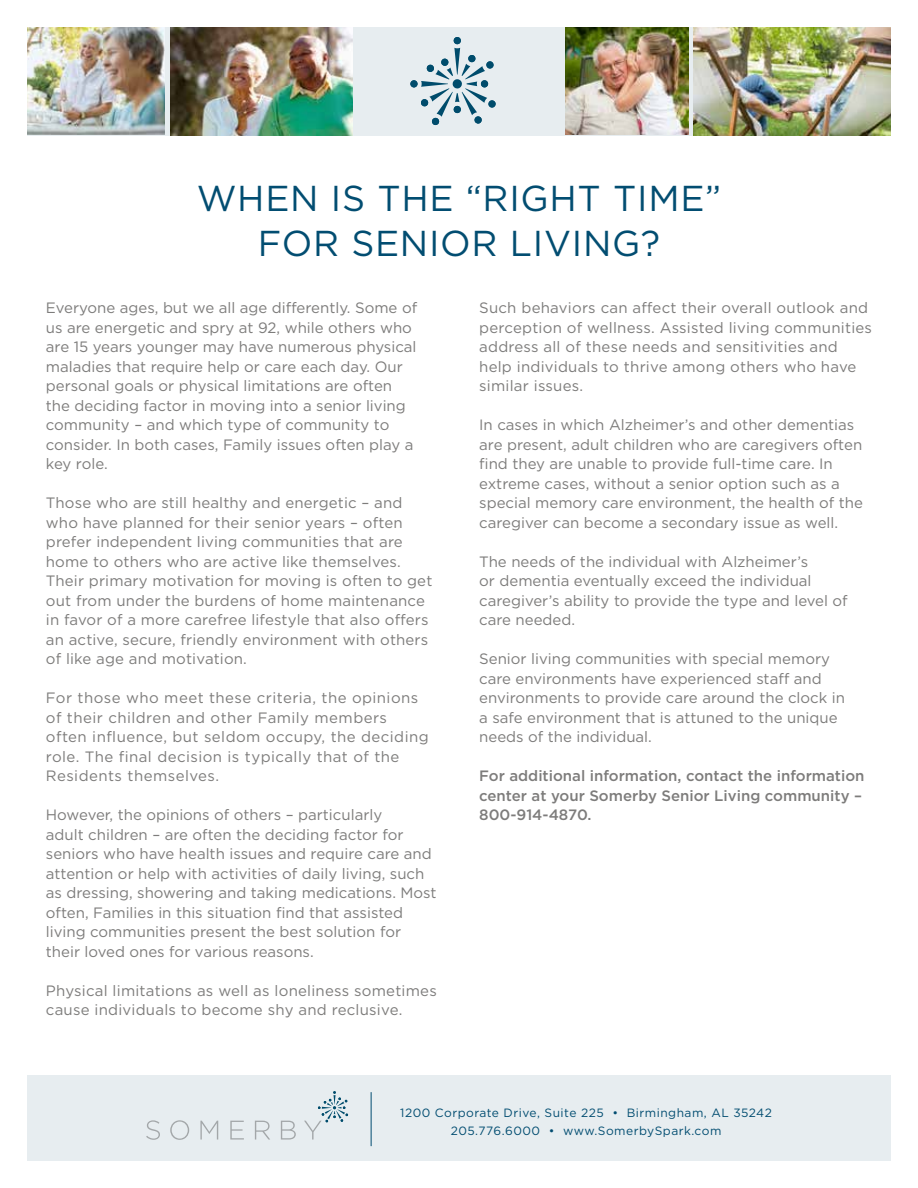
<style>
.page{position:relative;width:918px;height:1188px;background:#fff}
.page>*{position:absolute;margin:0;border:0;box-sizing:border-box;transform-origin:0 0}
.t1{font:36px/45px "Gotham";letter-spacing:.02em;color:#024d71;text-align:center}
.t2{font:15px/19.5px "Gotham";color:#7d7c7b}
.t3{font:15px/19.5px "Gotham";letter-spacing:.03em;color:#7d7c7b}
.t4{font:500 15px/19.5px "Gotham";color:#7d7c7b}
.t5{font:12px/18px "Gotham";letter-spacing:.04em;color:#024d71;text-align:center}
</style>
<div class="page">
<div style="left:27px;top:27px;width:864px;height:108px;background:#e7edf0"></div>
<img style="left:27px;top:27px;width:138px;height:108px">
<img style="left:694px;top:27px;width:197px;height:108px">
<img style="left:565px;top:27px;width:123px;height:107px">
<img style="left:171px;top:27px;width:182px;height:108px">
<div style="left:27px;top:1076px;width:864px;height:85px;background:#e7edf0"></div>
<hr style="left:371px;top:1092px;width:1px;height:54px;background:#024d71">
<svg style="left:146px;top:1120px;width:14px;height:20px"></svg>
<svg style="left:170px;top:1120px;width:19px;height:20px"></svg>
<svg style="left:200px;top:1121px;width:18px;height:19px"></svg>
<svg style="left:230px;top:1121px;width:14px;height:19px"></svg>
<svg style="left:255px;top:1121px;width:15px;height:19px"></svg>
<svg style="left:281px;top:1121px;width:15px;height:19px"></svg>
<svg style="left:304px;top:1091px;width:44px;height:49px"></svg>
<div style="left:410px;top:80px;width:8px;height:7px;background:#004c6c;border-radius:4px"></div>
<svg style="left:421px;top:37px;width:75px;height:88px"></svg>
<h1 class="t1" style="left:197px;top:175px;width:526px">WHEN IS THE “RIGHT TIME”<br>FOR SENIOR LIVING?</h1>
<p class="t2" style="left:46px;top:298px;width:373px">Everyone ages, but we all age differently. Some of us are energetic and spry at 92, while others who are 15 years younger may have numerous physical maladies that require help or care each day. Our personal goals or physical limitations are often the deciding factor in moving into a senior living community – and which type of community to consider. In both cases, Family issues often play a key role.</p>
<p class="t2" style="left:46px;top:493px;width:388px">Those who are still healthy and energetic – and who have planned for their senior years – often prefer independent living communities that are home to others who are active like themselves.<br>Their primary motivation for moving is often to get out from under the burdens of home maintenance in favor of a more carefree lifestyle that also offers an active, secure, friendly environment with others of like age and motivation.</p>
<p class="t3" style="left:46px;top:688px;width:384px">For those who meet these criteria, the opinions of their children and other Family members often influence, but seldom occupy, the deciding role. The final decision is typically that of the Residents themselves.</p>
<p class="t2" style="left:46px;top:805px;width:392px">However, the opinions of others – particularly<br>adult children – are often the deciding factor for seniors who have health issues and require care and attention or help with activities of daily living, such as dressing, showering and taking medications. Most often, Families in this situation find that assisted living communities present the best solution for their loved ones for various reasons.</p>
<p class="t2" style="left:46px;top:981px;width:392px">Physical limitations as well as loneliness sometimes cause individuals to become shy and reclusive.</p>
<p class="t2" style="left:479px;top:298px;width:394px">Such behaviors can affect their overall outlook and perception of wellness. Assisted living communities address all of these needs and sensitivities and help individuals to thrive among others who have similar issues.</p>
<p class="t2" style="left:479px;top:415px;width:385px">In cases in which Alzheimer’s and other dementias are present, adult children who are caregivers often find they are unable to provide full-time care. In extreme cases, without a senior option such as a special memory care environment, the health of the caregiver can become a secondary issue as well.</p>
<p class="t2" style="left:479px;top:552px;width:370px">The needs of the individual with Alzheimer’s<br>or dementia eventually exceed the individual caregiver’s ability to provide the type and level of care needed.</p>
<p class="t2" style="left:479px;top:649px;width:367px">Senior living communities with special memory care environments have experienced staff and environments to provide care around the clock in a safe environment that is attuned to the unique needs of the individual.</p>
<p class="t4" style="left:479px;top:766px;width:387px">For additional information, contact the information center at your Somerby Senior Living community –<br>800-914-4870.</p>
<p class="t5" style="left:400px;top:1104px;width:373px">1200 Corporate Drive, Suite 225 • Birmingham, AL 35242<br>205.776.6000 • www.SomerbySpark.com</p>
</div>
